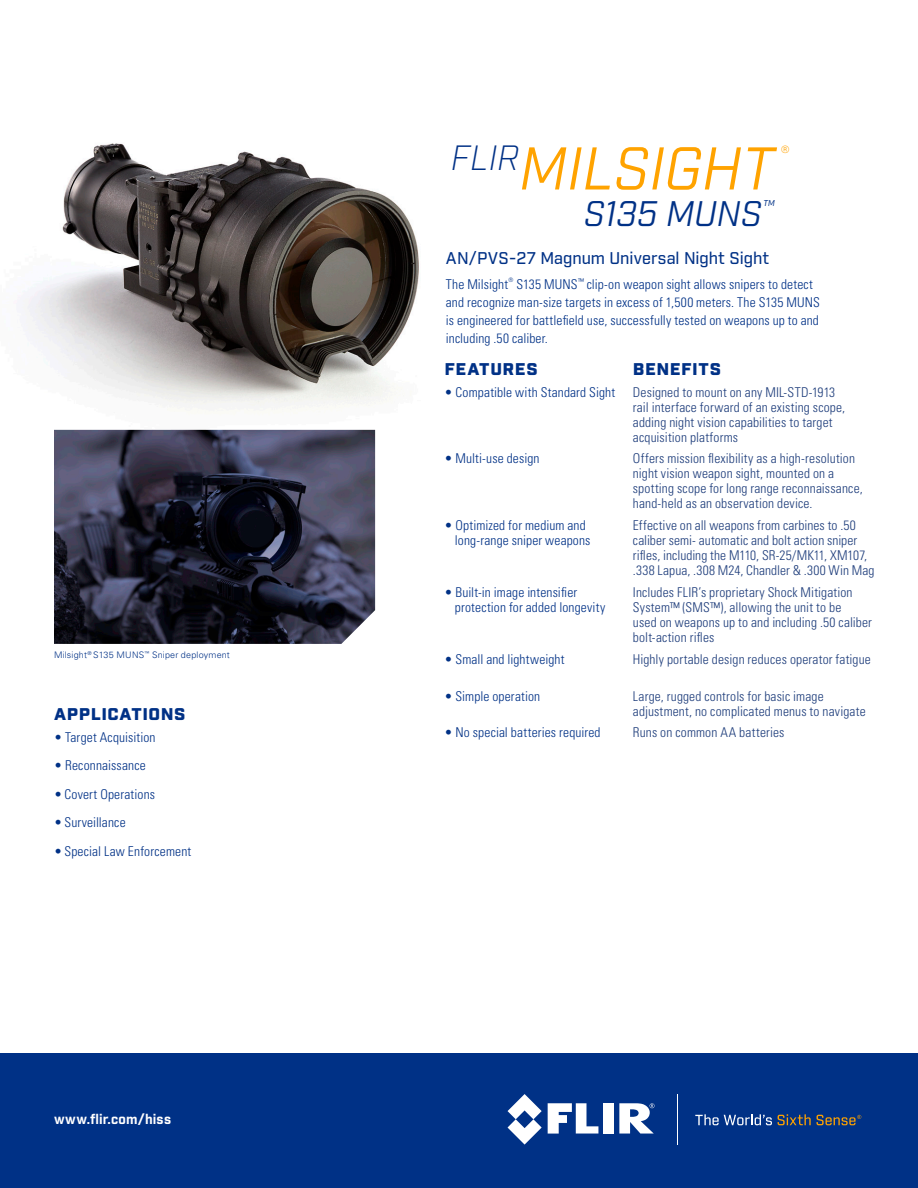
<style>
.page{position:relative;width:918px;height:1188px;background:#fff}
.page>*{position:absolute;margin:0;border:0;box-sizing:border-box;transform-origin:0 0}
.t1{font:italic 58.5px "Industry";color:#ffa300}
.t2{font:italic 34.5px "Industry";color:#003186}
.CMKV{font:500 16.5px "Industry";color:#003186}
.CMKV-2{font:900 16.5px "Industry";letter-spacing:.035em;color:#003186;scale:1.1 1}
.Benefits{font:300 condensed 13.5px/15px "Univers LT Std";letter-spacing:.01em;color:#1e3d7b}
.bullet_points{font:300 condensed 13.5px/15px "Univers LT Std";letter-spacing:.01em;color:#003186}
.text{font:300 condensed 13.5px/18px "Univers LT Std";letter-spacing:.01em;color:#003186}
.bullet_points-2{font:700 13.5px "Industry";letter-spacing:.01em;color:#fff}
.t3{font:10.05px "Univers LT Std";color:#ffa300}
.t4{font:300 9px "Univers LT Std";letter-spacing:.02em;color:#003186}
.text-2{font:300 condensed 6.15px "Univers LT Std";color:#003186}
</style>
<div class="page">
<img style="left:22px;top:143px;width:397px;height:296px">
<div style="left:0;top:1053px;width:918px;height:135px;background:#003186"></div>
<svg style="left:548px;top:1103px;width:50px;height:31px"></svg>
<div style="left:603px;top:1103px;width:11px;height:31px;background:#fff"></div>
<svg style="left:508px;top:1094px;width:34px;height:50px"></svg>
<svg style="left:619px;top:1103px;width:36px;height:31px"></svg>
<svg style="left:695px;top:1114px;width:77px;height:11px"></svg>
<svg style="left:778px;top:1114px;width:33px;height:11px"></svg>
<hr style="left:677px;top:1094px;width:1px;height:50px;background:#fff">
<svg style="left:817px;top:1115px;width:44px;height:10px"></svg>
<img style="left:54px;top:430px;width:321px;height:214px">
<p class="t4" style="left:54px;top:650px;width:177px">Milsight<sup>®</sup> S135 MUNS<sup>™</sup> Sniper deployment</p>
<p class="CMKV-2" style="left:54px;top:704px;width:121px">APPLICATIONS</p>
<p class="bullet_points" style="left:54px;top:729px;width:103px">• Target Acquisition</p>
<p class="bullet_points" style="left:54px;top:758px;width:93px">• Reconnaissance</p>
<p class="bullet_points" style="left:54px;top:786px;width:103px">• Covert Operations</p>
<p class="bullet_points" style="left:54px;top:815px;width:73px">• Surveillance</p>
<p class="bullet_points" style="left:54px;top:843px;width:139px">• Special Law Enforcement</p>
<p class="bullet_points-2" style="left:54px;top:1110px;width:119px">www.flir.com/hiss</p>
<p class="t1" style="left:451px;top:134px;width:325px"><sup>FLIR</sup>MILSIGHT</p>
<p class="t2" style="left:584px;top:193px;width:192px">S135 MUNS<sup>™</sup></p>
<p class="t3" style="left:781px;top:144px;width:10px">®</p>
<p class="CMKV" style="left:446px;top:248px;width:325px">AN/PVS-27 Magnum Universal Night Sight</p>
<p class="text" style="left:446px;top:275px;width:64px">The Milsight</p>
<p class="text-2" style="left:509px;top:276px;width:6px">®</p>
<p class="text" style="left:446px;top:275px;width:376px;text-indent:71px">S135 MUNS<sup>™</sup> clip-on weapon sight allows snipers to detect and recognize man-size targets in excess of 1,500 meters. The S135 MUNS is engineered for battlefield use, successfully tested on weapons up to and including .50 caliber.</p>
<p class="CMKV-2" style="left:444px;top:359px;width:86px">FEATURES</p>
<p class="CMKV-2" style="left:633px;top:359px;width:82px">BENEFITS</p>
<p class="bullet_points" style="left:444px;top:384px;width:172px">• Compatible with Standard Sight</p>
<p class="Benefits" style="left:633px;top:384px;width:214px">Designed to mount on any MIL-STD-1913 rail interface forward of an existing scope, adding night vision capabilities to target acquisition platforms</p>
<p class="bullet_points" style="left:444px;top:451px;width:97px">• Multi-use design</p>
<p class="Benefits" style="left:633px;top:451px;width:231px">Offers mission flexibility as a high-resolution night vision weapon sight, mounted on a spotting scope for long range reconnaissance, hand-held as an observation device.</p>
<p class="bullet_points" style="left:455px;top:518px;width:137px;text-indent:-10px">• Optimized for medium and long-range sniper weapons</p>
<p class="Benefits" style="left:633px;top:518px;width:243px">Effective on all weapons from carbines to .50 caliber semi- automatic and bolt action sniper rifles, including the M110, SR-25/MK11, XM107, .338 Lapua, .308 M24, Chandler &amp; .300 Win Mag</p>
<p class="bullet_points" style="left:455px;top:585px;width:152px;text-indent:-10px">• Built-in image intensifier protection for added longevity</p>
<p class="Benefits" style="left:633px;top:585px;width:241px">Includes FLIR’s proprietary Shock Mitigation System™ (SMS™), allowing the unit to be<br>used on weapons up to and including .50 caliber bolt-action rifles</p>
<p class="bullet_points" style="left:444px;top:652px;width:122px">• Small and lightweight</p>
<p class="Benefits" style="left:633px;top:652px;width:239px">Highly portable design reduces operator fatigue</p>
<p class="bullet_points" style="left:444px;top:688px;width:97px">• Simple operation</p>
<p class="Benefits" style="left:633px;top:688px;width:234px">Large, rugged controls for basic image adjustment, no complicated menus to navigate</p>
<p class="bullet_points" style="left:444px;top:725px;width:158px">• No special batteries required</p>
<p class="Benefits" style="left:633px;top:725px;width:153px">Runs on common AA batteries</p>
</div>
